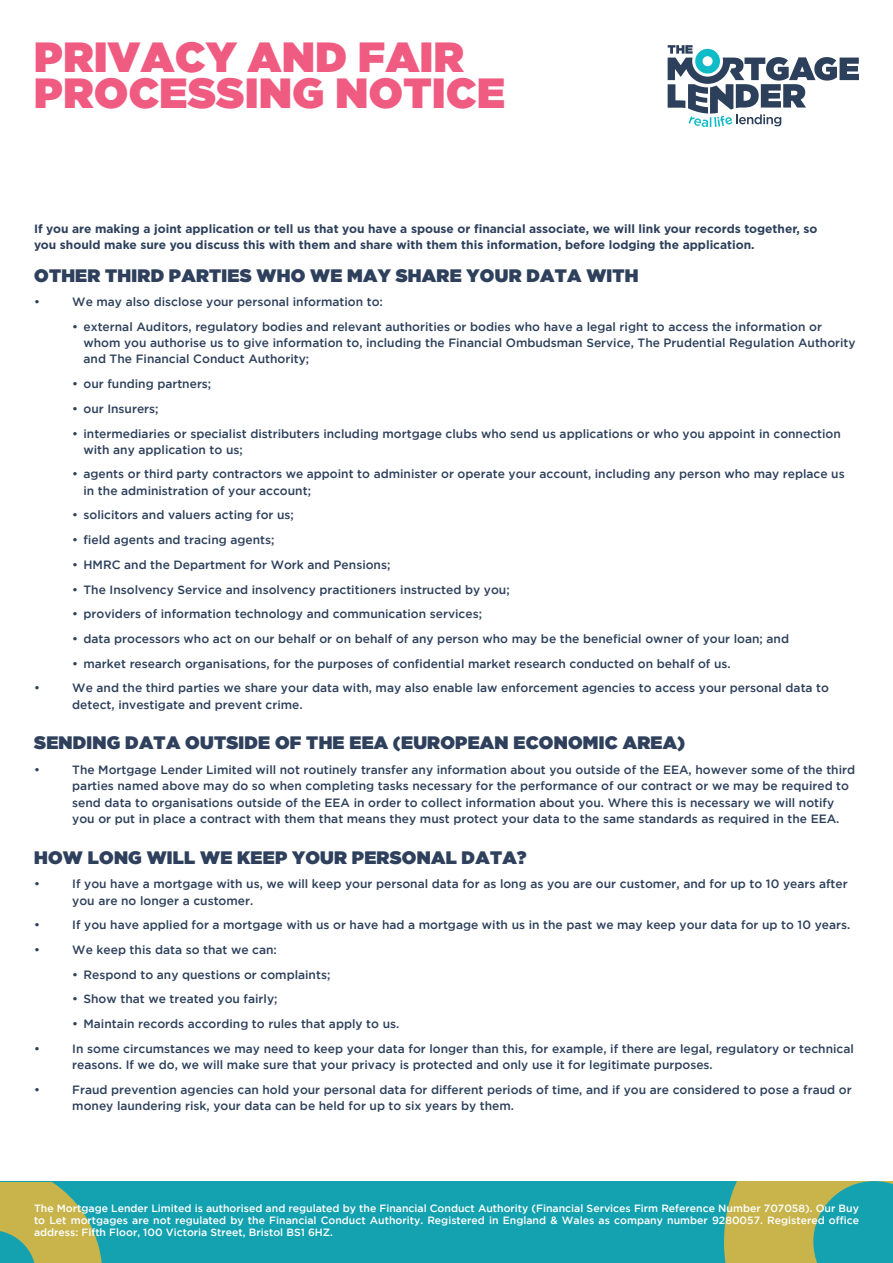
<style>
.page{position:relative;width:893px;height:1263px;background:#fff}
.page>*{position:absolute;margin:0;border:0;box-sizing:border-box;transform-origin:0 0}
.t1{font:42px "Gotham Ultra";letter-spacing:.015em;color:#f05c81}
.t2{font:18px "Gotham Ultra";letter-spacing:.015em;color:#2e405c}
.t3{font:500 12px/16.2px "Gotham";color:#2d405b}
.t4{font:700 12px/16.2px "Gotham";color:#2d405b}
.t5{font:500 10.5px/12px "Gotham";color:#fff;text-align:justify}
</style>
<div class="page">
<svg style="left:668px;top:45px;width:191px;height:82px"></svg>
<svg style="left:0;top:1182px;width:893px;height:81px;background:#36a59c"></svg>
<p class="t1" style="left:34px;top:33px;width:431px">PRIVACY AND FAIR</p>
<p class="t1" style="left:34px;top:69px;width:472px">PROCESSING NOTICE</p>
<p class="t4" style="left:34px;top:220px;width:785px">If you are making a joint application or tell us that you have a spouse or financial associate, we will link your records together, so you should make sure you discuss this with them and share with them this information, before lodging the application.</p>
<p class="t2" style="left:34px;top:265px;width:606px">OTHER THIRD PARTIES WHO WE MAY SHARE YOUR DATA WITH</p>
<p class="t3" style="left:34px;top:294px;width:7px">•</p>
<p class="t3" style="left:72px;top:294px;width:312px">We may also disclose your personal information to:</p>
<p class="t3" style="left:84px;top:318px;width:774px;text-indent:-11px">• external Auditors, regulatory bodies and relevant authorities or bodies who have a legal right to access the information or whom you authorise us to give information to, including the Financial Ombudsman Service, The Prudential Regulation Authority and The Financial Conduct Authority;</p>
<p class="t3" style="left:72px;top:375px;width:141px">• our funding partners;</p>
<p class="t3" style="left:72px;top:400px;width:88px">• our Insurers;</p>
<p class="t3" style="left:84px;top:425px;width:759px;text-indent:-11px">• intermediaries or specialist distributers including mortgage clubs who send us applications or who you appoint in connection with any application to us;</p>
<p class="t3" style="left:84px;top:466px;width:763px;text-indent:-11px">• agents or third party contractors we appoint to administer or operate your account, including any person who may replace us in the administration of your account;</p>
<p class="t3" style="left:72px;top:507px;width:223px">• solicitors and valuers acting for us;</p>
<p class="t3" style="left:72px;top:531px;width:204px">• field agents and tracing agents;</p>
<p class="t3" style="left:72px;top:556px;width:320px">• HMRC and the Department for Work and Pensions;</p>
<p class="t3" style="left:72px;top:581px;width:439px">• The Insolvency Service and insolvency practitioners instructed by you;</p>
<p class="t3" style="left:72px;top:606px;width:411px">• providers of information technology and communication services;</p>
<p class="t3" style="left:72px;top:630px;width:718px">• data processors who act on our behalf or on behalf of any person who may be the beneficial owner of your loan; and</p>
<p class="t3" style="left:72px;top:655px;width:660px">• market research organisations, for the purposes of confidential market research conducted on behalf of us.</p>
<p class="t3" style="left:34px;top:680px;width:7px">•</p>
<p class="t3" style="left:72px;top:680px;width:758px">We and the third parties we share your data with, may also enable law enforcement agencies to access your personal data to detect, investigate and prevent crime.</p>
<p class="t2" style="left:34px;top:733px;width:653px">SENDING DATA OUTSIDE OF THE EEA (EUROPEAN ECONOMIC AREA)</p>
<p class="t3" style="left:34px;top:761px;width:7px">•</p>
<p class="t3" style="left:72px;top:761px;width:784px">The Mortgage Lender Limited will not routinely transfer any information about you outside of the EEA, however some of the third parties named above may do so when completing tasks necessary for the performance of our contract or we may be required to send data to organisations outside of the EEA in order to collect information about you. Where this is necessary we will notify you or put in place a contract with them that means they must protect your data to the same standards as required in the EEA.</p>
<p class="t2" style="left:34px;top:847px;width:494px">HOW LONG WILL WE KEEP YOUR PERSONAL DATA?</p>
<p class="t3" style="left:34px;top:876px;width:7px">•</p>
<p class="t3" style="left:72px;top:876px;width:777px">If you have a mortgage with us, we will keep your personal data for as long as you are our customer, and for up to 10 years after you are no longer a customer.</p>
<p class="t3" style="left:34px;top:917px;width:7px">•</p>
<p class="t3" style="left:72px;top:917px;width:779px">If you have applied for a mortgage with us or have had a mortgage with us in the past we may keep your data for up to 10 years.</p>
<p class="t3" style="left:34px;top:941px;width:7px">•</p>
<p class="t3" style="left:72px;top:941px;width:206px">We keep this data so that we can:</p>
<p class="t3" style="left:72px;top:966px;width:260px">• Respond to any questions or complaints;</p>
<p class="t3" style="left:72px;top:991px;width:207px">• Show that we treated you fairly;</p>
<p class="t3" style="left:72px;top:1015px;width:329px">• Maintain records according to rules that apply to us.</p>
<p class="t3" style="left:34px;top:1040px;width:7px">•</p>
<p class="t3" style="left:72px;top:1040px;width:783px">In some circumstances we may need to keep your data for longer than this, for example, if there are legal, regulatory or technical reasons. If we do, we will make sure that your privacy is protected and only use it for legitimate purposes.</p>
<p class="t3" style="left:34px;top:1081px;width:7px">•</p>
<p class="t3" style="left:72px;top:1081px;width:781px">Fraud prevention agencies can hold your personal data for different periods of time, and if you are considered to pose a fraud or money laundering risk, your data can be held for up to six years by them.</p>
<p class="t5" style="left:34px;top:1202px;width:826px">The Mortgage Lender Limited is authorised and regulated by the Financial Conduct Authority (Financial Services Firm Reference Number 707058). Our Buy to Let mortgages are not regulated by the Financial Conduct Authority. Registered in England &amp; Wales as company number 9280057. Registered office address: Fifth Floor, 100 Victoria Street, Bristol BS1 6HZ.</p>
</div>
